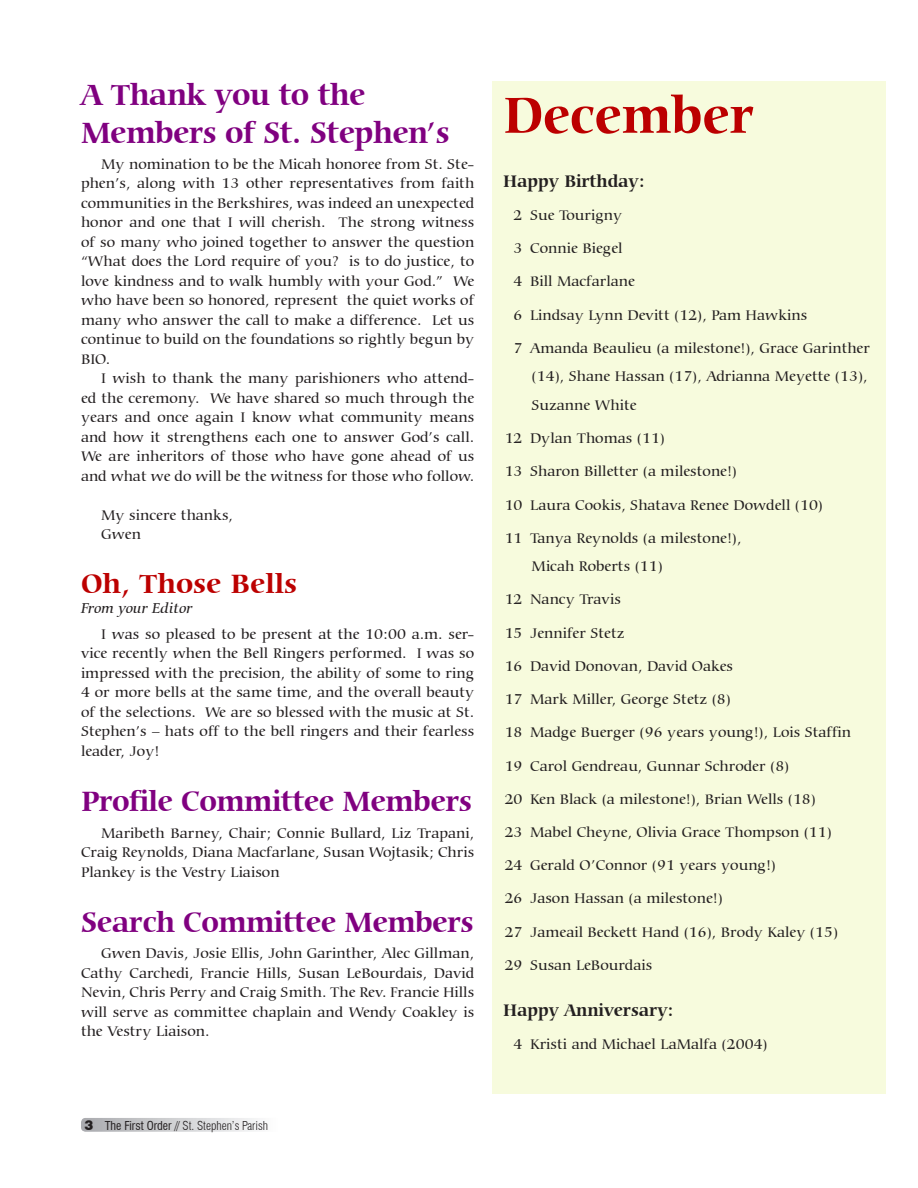
<style>
.page{position:relative;width:918px;height:1188px;background:#fff}
.page>*{position:absolute;margin:0;border:0;box-sizing:border-box;transform-origin:0 0}
.t1{font:700 54px "Carmina BT";letter-spacing:-.005em;color:#bc0000;scale:.95 1}
.Body_Copy{font:700 31.5px/37.8px "Carmina BT";letter-spacing:-.02em;color:#800080}
.Body_Copy-2{font:700 30px "Carmina BT";letter-spacing:-.02em;color:#800080}
.Body_Copy-3{font:700 28.5px "Carmina BT";color:#bc0000}
.t2{font:700 18px "Carmina BT";letter-spacing:-.005em;color:#231f20;scale:.95 1}
.Body_Copy-4{font:500 15px/19.5px "Carmina BT";color:#231f20;text-align:justify}
.Birthday{font:500 15px/28.5px "Carmina BT";color:#231f20}
.Body_Copy-5{font:italic 500 15px "Carmina BT";color:#231f20}
.t3{font:300 condensed 12px "Swiss 721 BT";color:#231f20}
.s1{font-weight:900;font-stretch:normal;font-size:13.5px}
.s2{font-weight:400}
</style>
<div class="page">
<svg style="left:81px;top:1118px;width:198px;height:14px"></svg>
<div style="left:492px;top:81px;width:394px;height:1013px;background:#f7fbdd"></div>
<p class="Body_Copy" style="left:81px;top:76px;width:370px">A Thank you to the<br>Members of St. Stephen’s</p>
<p class="Body_Copy-4" style="left:81px;top:155px;width:395px;text-indent:20px">My nomination to be the Micah honoree from St. Ste&shy;phen’s, along with 13 other representatives from faith communities in the Berkshires, was indeed an unexpected honor and one that I will cherish. The strong witness of so many who joined together to answer the question “What does the Lord require of you? is to do justice, to love kindness and to walk humbly with your God.” We who have been so honored, represent the quiet works of many who answer the call to make a difference. Let us continue to build on the foundations so rightly begun by BIO.</p>
<p class="Body_Copy-4" style="left:81px;top:369px;width:395px;text-indent:20px">I wish to thank the many parishioners who attend&shy;ed the ceremony. We have shared so much through the years and once again I know what community means and how it strengthens each one to answer God’s call.<br>We are inheritors of those who have gone ahead of us and what we do will be the witness for those who follow.</p>
<p class="Body_Copy-4" style="left:101px;top:506px;width:133px">My sincere thanks,</p>
<p class="Body_Copy-4" style="left:101px;top:525px;width:41px">Gwen</p>
<p class="Body_Copy-3" style="left:81px;top:567px;width:218px">Oh, Those Bells</p>
<p class="Body_Copy-5" style="left:81px;top:599px;width:113px">From your Editor</p>
<p class="Body_Copy-4" style="left:81px;top:625px;width:395px;text-indent:20px">I was so pleased to be present at the 10:00 a.m. ser&shy;vice recently when the Bell Ringers performed. I was so impressed with the precision, the ability of some to ring 4 or more bells at the same time, and the overall beauty of the selections. We are so blessed with the music at St.<br>Stephen’s – hats off to the bell ringers and their fearless leader, Joy!</p>
<p class="Body_Copy-2" style="left:81px;top:784px;width:392px">Profile Committee Members</p>
<p class="Body_Copy-4" style="left:81px;top:823px;width:395px;text-indent:20px">Maribeth Barney, Chair; Connie Bullard, Liz Trapani, Craig Reynolds, Diana Macfarlane, Susan Wojtasik; Chris Plankey is the Vestry Liaison</p>
<p class="Body_Copy-2" style="left:81px;top:905px;width:394px">Search Committee Members</p>
<p class="Body_Copy-4" style="left:81px;top:944px;width:395px;text-indent:20px">Gwen Davis, Josie Ellis, John Garinther, Alec Gillman, Cathy Carchedi, Francie Hills, Susan LeBourdais, David Nevin, Chris Perry and Craig Smith. The Rev. Francie Hills will serve as committee chaplain and Wendy Coakley is the Vestry Liaison.</p>
<p class="t3" style="left:85px;top:1118px;width:185px"><span class="s1">3</span> <span class="s2">The First Order</span> // St. Stephen’s Parish</p>
<p class="t1" style="left:503px;top:83px;width:266px">December</p>
<p class="t2" style="left:503px;top:170px;width:151px">Happy Birthday:</p>
<p class="Birthday" style="left:514px;top:201px;width:110px">2 Sue Tourigny</p>
<p class="Birthday" style="left:514px;top:234px;width:111px">3 Connie Biegel</p>
<p class="Birthday" style="left:514px;top:267px;width:123px">4 Bill Macfarlane</p>
<p class="Birthday" style="left:514px;top:301px;width:295px">6 Lindsay Lynn Devitt (12), Pam Hawkins</p>
<p class="Birthday" style="left:532px;top:334px;width:340px;text-indent:-18px">7 Amanda Beaulieu (a milestone!), Grace Garinther (14), Shane Hassan (17), Adrianna Meyette (13),<br>Suzanne White</p>
<p class="Birthday" style="left:505px;top:424px;width:162px">12 Dylan Thomas (11)</p>
<p class="Birthday" style="left:505px;top:457px;width:234px">13 Sharon Billetter (a milestone!)</p>
<p class="Birthday" style="left:505px;top:491px;width:320px">10 Laura Cookis, Shatava Renee Dowdell (10)</p>
<p class="Birthday" style="left:532px;top:524px;width:212px;text-indent:-27px">11 Tanya Reynolds (a milestone!),<br>Micah Roberts (11)</p>
<p class="Birthday" style="left:505px;top:586px;width:118px">12 Nancy Travis</p>
<p class="Birthday" style="left:505px;top:619px;width:121px">15 Jennifer Stetz</p>
<p class="Birthday" style="left:505px;top:652px;width:230px">16 David Donovan, David Oakes</p>
<p class="Birthday" style="left:505px;top:685px;width:228px">17 Mark Miller, George Stetz (8)</p>
<p class="Birthday" style="left:505px;top:718px;width:348px">18 Madge Buerger (96 years young!), Lois Staffin</p>
<p class="Birthday" style="left:505px;top:752px;width:286px">19 Carol Gendreau, Gunnar Schroder (8)</p>
<p class="Birthday" style="left:505px;top:785px;width:313px">20 Ken Black (a milestone!), Brian Wells (18)</p>
<p class="Birthday" style="left:505px;top:818px;width:329px">23 Mabel Cheyne, Olivia Grace Thompson (11)</p>
<p class="Birthday" style="left:505px;top:851px;width:273px">24 Gerald O’Connor (91 years young!)</p>
<p class="Birthday" style="left:505px;top:885px;width:220px">26 Jason Hassan (a milestone!)</p>
<p class="Birthday" style="left:505px;top:918px;width:335px">27 Jameail Beckett Hand (16), Brody Kaley (15)</p>
<p class="Birthday" style="left:505px;top:951px;width:149px">29 Susan LeBourdais</p>
<p class="t2" style="left:503px;top:1000px;width:181px">Happy Anniversary:</p>
<p class="Birthday" style="left:514px;top:1031px;width:256px">4 Kristi and Michael LaMalfa (2004)</p>
</div>
